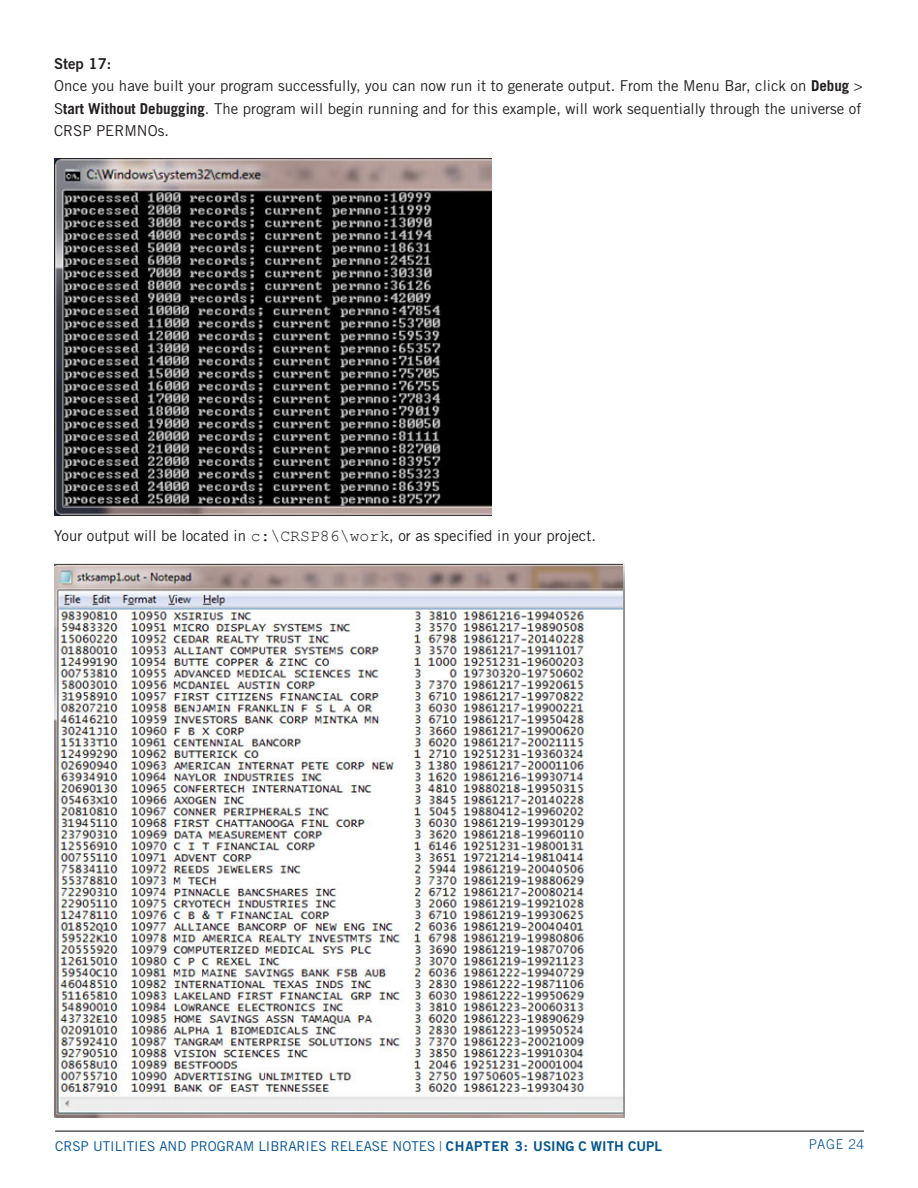
<style>
.page{position:relative;width:918px;height:1188px;background:#fff}
.page>*{position:absolute;margin:0;border:0;box-sizing:border-box;transform-origin:0 0}
.t1{font:15px/22.5px "Trade Gothic";color:#231f20}
.t2{font:13.5px "Trade Gothic";color:#005294}
.t3{font:300 13.5px "Trade Gothic";letter-spacing:.05em;color:#005294}
.s1{font-family:"Trade Gothic Bold Two"}
.s2{font-weight:700}
.s3{font-family:"Courier New";font-size:16.5px}
.s4{font-weight:300}
.s5{font-family:"Trade Gothic Bold Two";color:#00548e}
</style>
<div class="page">
<hr style="left:55px;top:1130px;width:809px;height:2px;background:#57585a">
<img style="left:54px;top:159px;width:437px;height:356px">
<img style="left:54px;top:564px;width:571px;height:553px">
<p class="t1" style="left:54px;top:52px;width:810px"><span class="s1">Step 17:<br></span>Once you have built your program successfully, you can now run it to generate output. From the Menu Bar, click on <span class="s2">Debug</span> &gt; S<span class="s2">tart Without Debugging</span>. The program will begin running and for this example, will work sequentially through the universe of CRSP PERMNOs.</p>
<p class="t1" style="left:54px;top:524px;width:543px">Your output will be located in <span class="s3">c:\CRSP86\work</span>, or as specified in your project.</p>
<p class="t2" style="left:55px;top:1138px;width:608px">CRSP UTILITIES AND PROGRAM LIBRARIES RELEASE NOTES <span class="s4">|</span> <span class="s1">CHAPTER 3:</span> <span class="s5">USING C WITH CUPL</span></p>
<p class="t3" style="left:809px;top:1137px;width:57px">PAGE 24</p>
</div>
